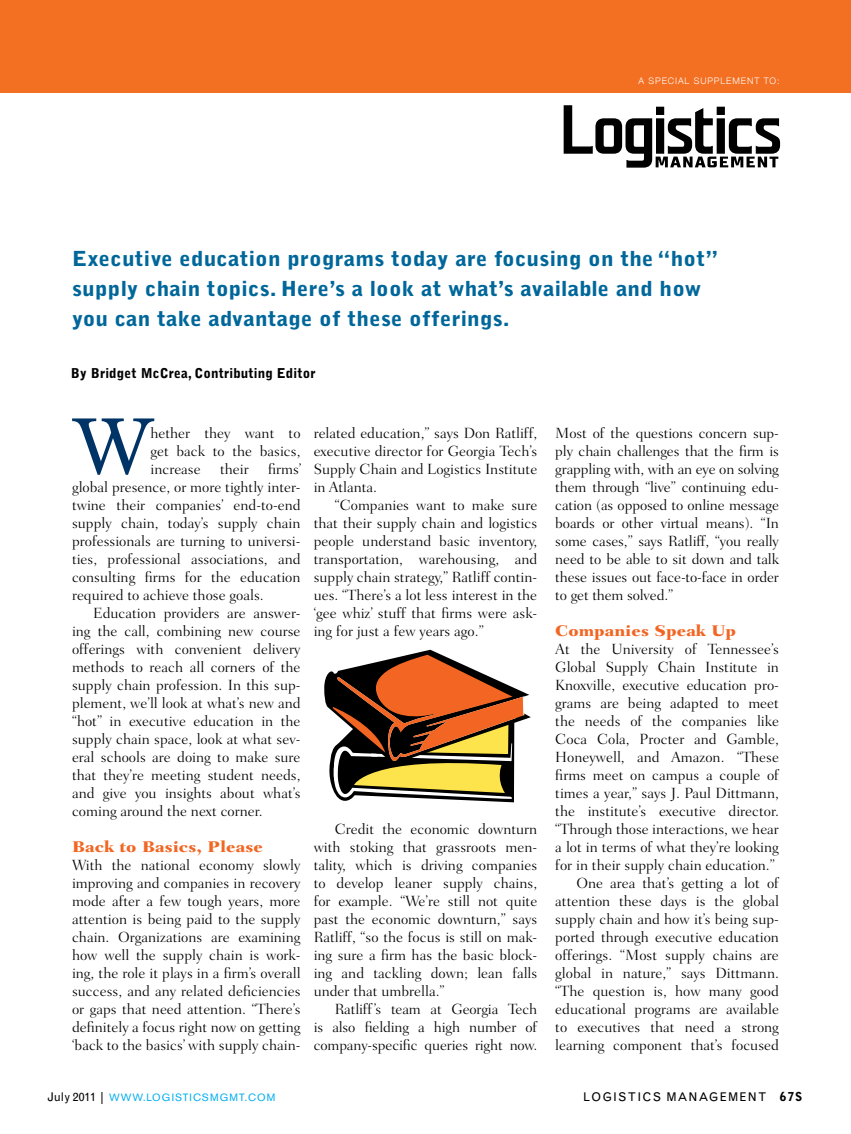
<style>
.page{position:relative;width:851px;height:1134px;background:#fff}
.page>*{position:absolute;margin:0;border:0;box-sizing:border-box;transform-origin:0 0}
.t1{font:81px "Century IT Cby BT";color:#036}
.t2{font:900 20.55px/30.2px "Bell Gothic Std";letter-spacing:.01em;color:#01679a;scale:1.1 1}
.t3{font:800 15.75px "Fairfield LT Std";color:#f16623;scale:1.1 1}
.t4{font:300 15px/18px "Fairfield LT Std";color:#000;text-align:justify}
.t5{font:900 13.5px "Bell Gothic Std";letter-spacing:.01em;color:#000}
.t6{font:12px "Grotesque MT Std";letter-spacing:.1em;color:#000}
.t7{font:10.5px "Akzidenz Grotesk BE";letter-spacing:.105em;color:#00aeef}
.t8{font:300 9px "Helvetica Neue";letter-spacing:.1em;color:#fff}
.s1{font-family:"Grotesque MT Std";font-size:12px;color:#000}
.s2{font-weight:900}
</style>
<div class="page">
<div style="left:0;top:0;width:850px;height:92px;background:#f36f21"></div>
<svg style="left:563px;top:105px;width:217px;height:63px"></svg>
<svg style="left:324px;top:650px;width:206px;height:153px"></svg>
<p class="t8" style="left:638px;top:76px;width:143px">A SPECIAL SUPPLEMENT TO:</p>
<h2 class="t2" style="left:72px;top:243px;width:588px">Executive education programs today are focusing on the “hot” supply chain topics. Here’s a look at what’s available and how you can take advantage of these offerings.</h2>
<p class="t5" style="left:71px;top:365px;width:246px">By Bridget McCrea, Contributing Editor</p>
<h1 class="t1" style="left:76px;top:396px;width:76px">W</h1>
<p class="t4" style="left:314px;top:424px;width:225px">related education,” says Don Ratliff, executive director for Georgia Tech’s Supply Chain and Logistics Institute in Atlanta.</p>
<p class="t4" style="left:314px;top:496px;width:225px;text-indent:21px">“Companies want to make sure that their supply chain and logistics people understand basic inventory, transportation, warehousing, and supply chain strategy,” Ratliff contin&shy;ues. “There’s a lot less interest in the ‘gee whiz’ stuff that firms were ask&shy;ing for just a few years ago.”</p>
<p class="t4" style="left:555px;top:424px;width:225px">Most of the questions concern sup&shy;ply chain challenges that the firm is grappling with, with an eye on solving them through “live” continuing edu&shy;cation (as opposed to online message boards or other virtual means). “In some cases,” says Ratliff, “you really need to be able to sit down and talk these issues out face-to-face in order to get them solved.”</p>
<p class="t3" style="left:555px;top:621px;width:166px">Companies Speak Up</p>
<p class="t4" style="left:555px;top:640px;width:225px;text-align:right">At the University of Tennessee’s Global Supply Chain Institute in Knoxville, executive education pro&shy;grams are being adapted to meet the needs of the companies like Coca Cola, Procter and Gamble, Honeywell, and Amazon. “These firms meet on campus a couple of times a year,” says J. Paul Dittmann, the institute’s executive director. “Through those interactions, we hear a lot in terms of what they’re looking for in their supply chain education.” One area that’s getting a lot of attention these days is the global supply chain and how it’s being sup&shy;ported through executive education offerings. “Most supply chains are global in nature,” says Dittmann. “The question is, how many good educational programs are available to executives that need a strong learning component that’s focused</p>
<p class="t4" style="left:150px;top:424px;width:152px">hether they want to get back to the basics, increase</p>
<p class="t4" style="left:72px;top:460px;width:231px;text-indent:196px">firms’ global presence, or more tightly inter&shy;twine their companies’ end-to-end supply chain, today’s supply chain professionals are turning to universi&shy;ties, professional associations, and consulting firms for the education required to achieve those goals.</p>
<p class="t4" style="left:72px;top:604px;width:230px;text-indent:21px">Education providers are answer&shy;ing the call, combining new course offerings with convenient delivery methods to reach all corners of the supply chain profession. In this sup&shy;plement, we’ll look at what’s new and “hot” in executive education in the supply chain space, look at what sev&shy;eral schools are doing to make sure that they’re meeting student needs, and give you insights about what’s coming around the next corner.</p>
<p class="t3" style="left:72px;top:837px;width:175px">Back to Basics, Please</p>
<p class="t4" style="left:72px;top:856px;width:230px">With the national economy slowly improving and companies in recovery mode after a few tough years, more attention is being paid to the supply chain. Organizations are examining how well the supply chain is work&shy;ing, the role it plays in a firm’s overall success, and any related deficiencies or gaps that need attention. “There’s definitely a focus right now on getting ‘back to the basics’ with supply chain-</p>
<p class="t4" style="left:220px;top:460px;width:30px">their</p>
<p class="t4" style="left:314px;top:820px;width:225px;text-indent:21px">Credit the economic downturn with stoking that grassroots men&shy;tality, which is driving companies to develop leaner supply chains, for example. “We’re still not quite past the economic downturn,” says Ratliff, “so the focus is still on mak&shy;ing sure a firm has the basic block&shy;ing and tackling down; lean falls under that umbrella.”</p>
<p class="t4" style="left:314px;top:1000px;width:225px;text-indent:21px">Ratliff’s team at Georgia Tech is also fielding a high number of company-specific queries right now.</p>
<p class="t7" style="left:47px;top:1091px;width:229px"><span class="s1">JULY 2011 |</span> WWW.LOGISTICSMGMT.COM</p>
<p class="t6" style="left:583px;top:1089px;width:220px">LOGISTICS MANAGEM ENT <span class="s2">67S</span></p>
</div>
